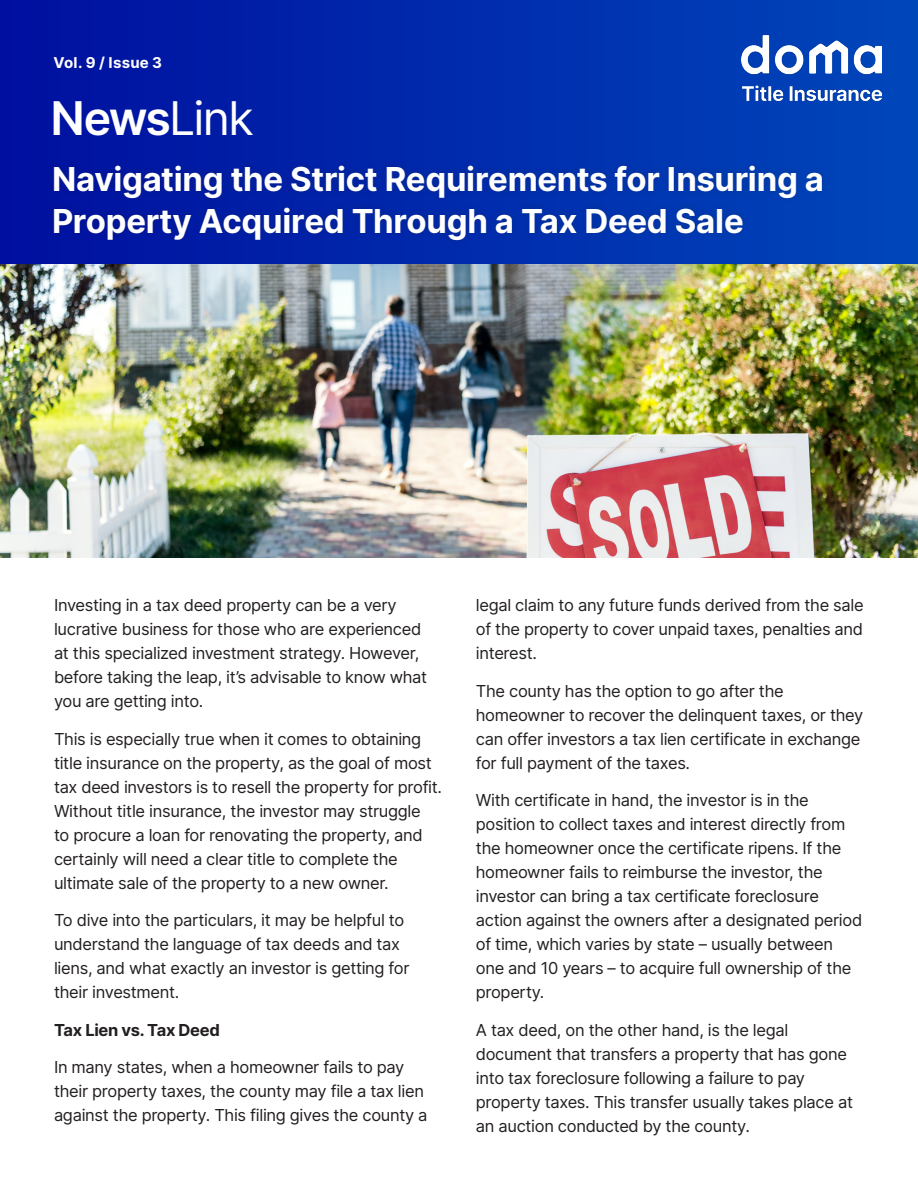
<style>
.page{position:relative;width:918px;height:1188px;background:#fff}
.page>*{position:absolute;margin:0;border:0;box-sizing:border-box;transform-origin:0 0}
.H1___Standard_Display{font:600 46.5px "Inter";color:#fff}
.H1___Standard_Display-2{font:700 33px/42px "Inter";letter-spacing:-.01em;color:#fff}
.H4_Standard_-_Long_Form{font:16.5px/24px "Inter";letter-spacing:-.02em;color:#231f20}
.H4_Standard_-_Long_Form-2{font:700 16.5px "Inter";letter-spacing:-.02em;color:#231f20}
.H1___Standard_Display-3{font:700 15px "Inter";letter-spacing:.01em;color:#fff}
.s1{font-weight:400}
</style>
<div class="page">
<div style="left:0;top:0;width:918px;height:264px;background:linear-gradient(to right,#000e9f,#0147ba)"></div>
<div style="left:48px;top:159px;width:781px;height:87px;background:#231f20;opacity:.2"></div>
<img style="left:0;top:264px;width:918px;height:293px">
<img style="left:741px;top:36px;width:141px;height:64px">
<p class="H1___Standard_Display-3" style="left:54px;top:51px;width:110px">Vol. 9 / Issue 3</p>
<p class="H1___Standard_Display" style="left:51px;top:85px;width:205px">News<span class="s1">Link</span></p>
<p class="H1___Standard_Display-2" style="left:52px;top:157px;width:773px">Navigating the Strict Requirements for Insuring a<br>Property Acquired Through a Tax Deed Sale</p>
<p class="H4_Standard_-_Long_Form" style="left:54px;top:593px;width:375px">Investing in a tax deed property can be a very lucrative business for those who are experienced at this specialized investment strategy. However, before taking the leap, it’s advisable to know what you are getting into.</p>
<p class="H4_Standard_-_Long_Form" style="left:54px;top:727px;width:390px">This is especially true when it comes to obtaining title insurance on the property, as the goal of most tax deed investors is to resell the property for profit.<br>Without title insurance, the investor may struggle<br>to procure a loan for renovating the property, and certainly will need a clear title to complete the ultimate sale of the property to a new owner.</p>
<p class="H4_Standard_-_Long_Form" style="left:54px;top:908px;width:357px">To dive into the particulars, it may be helpful to understand the language of tax deeds and tax liens, and what exactly an investor is getting for their investment.</p>
<p class="H4_Standard_-_Long_Form-2" style="left:54px;top:1018px;width:167px">Tax Lien vs. Tax Deed</p>
<p class="H4_Standard_-_Long_Form" style="left:54px;top:1055px;width:375px">In many states, when a homeowner fails to pay their property taxes, the county may file a tax lien against the property. This filing gives the county a</p>
<p class="H4_Standard_-_Long_Form" style="left:476px;top:593px;width:389px;text-align:justify">legal claim to any future funds derived from the sale of the property to cover unpaid taxes, penalties and interest.</p>
<p class="H4_Standard_-_Long_Form" style="left:476px;top:679px;width:389px">The county has the option to go after the homeowner to recover the delinquent taxes, or they can offer investors a tax lien certificate in exchange for full payment of the taxes.</p>
<p class="H4_Standard_-_Long_Form" style="left:476px;top:788px;width:388px">With certificate in hand, the investor is in the position to collect taxes and interest directly from the homeowner once the certificate ripens. If the homeowner fails to reimburse the investor, the investor can bring a tax certificate foreclosure action against the owners after a designated period of time, which varies by state – usually between one and 10 years – to acquire full ownership of the property.</p>
<p class="H4_Standard_-_Long_Form" style="left:476px;top:1018px;width:379px">A tax deed, on the other hand, is the legal document that transfers a property that has gone into tax foreclosure following a failure to pay property taxes. This transfer usually takes place at an auction conducted by the county.</p>
</div>
